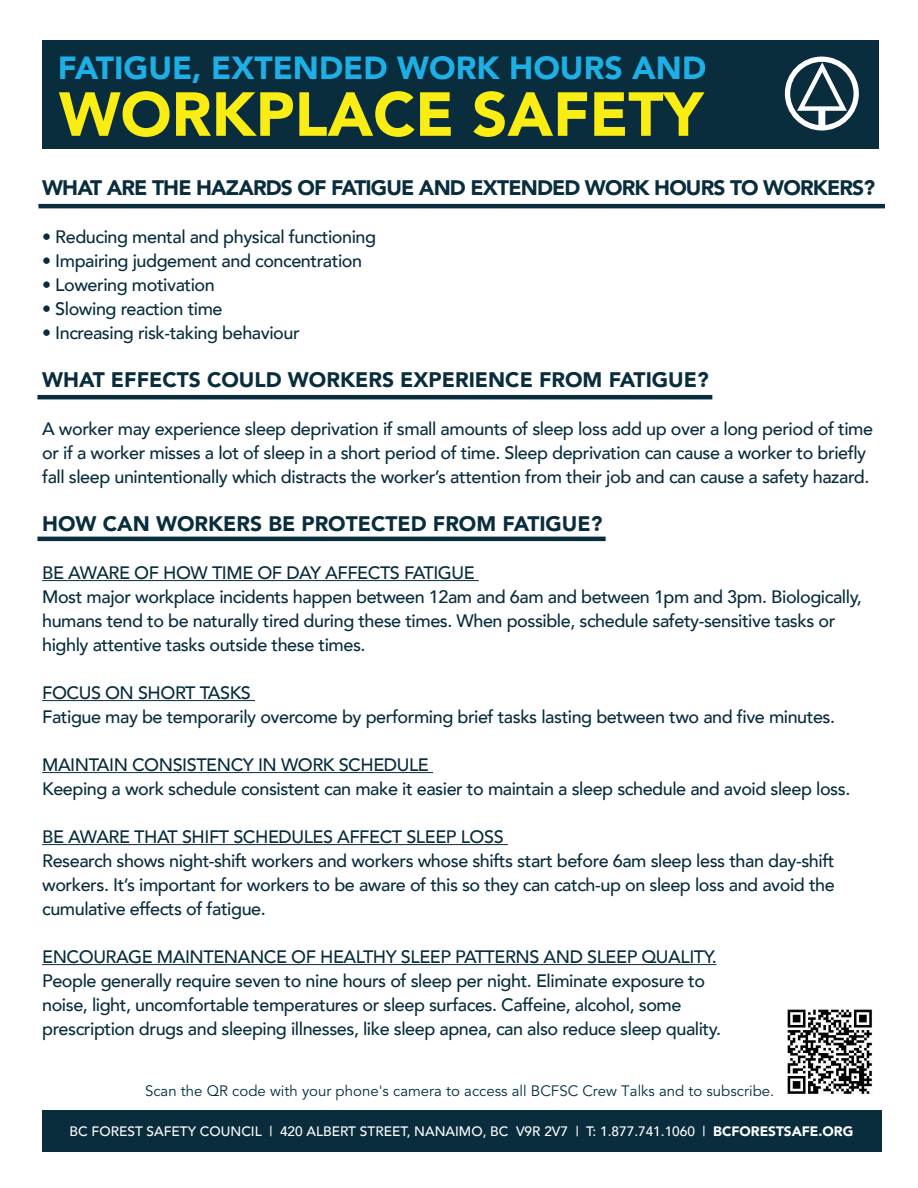
<style>
.page{position:relative;width:918px;height:1188px;background:#fff}
.page>*{position:absolute;margin:0;border:0;box-sizing:border-box;transform-origin:0 0}
.t1{font:900 61.5px "Avenir";color:#f9ed14}
.t2{font:900 31.95px "Avenir";color:#1dafe5}
.t3{font:900 21px "Avenir";color:#092d3d}
.t4{font:900 21px "Avenir";letter-spacing:-.04em;color:#092d3d}
.t5{font:500 18px/24px "Avenir";letter-spacing:-.025em;color:#092d3d}
.t6{font:15px "Avenir LT Std";color:#002f3f}
.t7{font:500 13.65px "Avenir";color:#fff}
.s1{font-weight:900}
</style>
<div class="page">
<div style="left:42px;top:1110px;width:840px;height:42px;background:#092d3d"></div>
<div style="left:42px;top:40px;width:837px;height:108px;background:#092d3d"></div>
<svg style="left:785px;top:57px;width:74px;height:74px"></svg>
<hr style="left:42px;top:580px;width:437px;height:1px;background:#092d3d">
<hr style="left:42px;top:700px;width:213px;height:1px;background:#092d3d">
<hr style="left:42px;top:772px;width:391px;height:1px;background:#092d3d">
<hr style="left:42px;top:844px;width:466px;height:1px;background:#092d3d">
<hr style="left:42px;top:964px;width:674px;height:1px;background:#092d3d">
<hr style="left:38px;top:204px;width:847px;height:4px;background:#092d3d">
<hr style="left:37px;top:395px;width:675px;height:4px;background:#092d3d">
<hr style="left:37px;top:537px;width:569px;height:4px;background:#092d3d">
<img style="left:787px;top:1009px;width:86px;height:86px">
<h2 class="t2" style="left:58px;top:41px;width:650px">FATIGUE, EXTENDED WORK HOURS AND</h2>
<h1 class="t1" style="left:59px;top:62px;width:646px">WORKPLACE SAFETY</h1>
<p class="t4" style="left:42px;top:170px;width:835px">WHAT ARE THE HAZARDS OF FATIGUE AND EXTENDED WORK HOURS TO WORKERS?</p>
<p class="t5" style="left:42px;top:224px;width:335px">• Reducing mental and physical functioning</p>
<p class="t5" style="left:42px;top:248px;width:322px">• Impairing judgement and concentration</p>
<p class="t5" style="left:42px;top:272px;width:174px">• Lowering motivation</p>
<p class="t5" style="left:42px;top:296px;width:182px">• Slowing reaction time</p>
<p class="t5" style="left:42px;top:320px;width:259px">• Increasing risk-taking behaviour</p>
<p class="t3" style="left:42px;top:362px;width:668px">WHAT EFFECTS COULD WORKERS EXPERIENCE FROM FATIGUE?</p>
<p class="t5" style="left:42px;top:416px;width:832px">A worker may experience sleep deprivation if small amounts of sleep loss add up over a long period of time or if a worker misses a lot of sleep in a short period of time. Sleep deprivation can cause a worker to briefly fall sleep unintentionally which distracts the worker’s attention from their job and can cause a safety hazard.</p>
<p class="t3" style="left:42px;top:506px;width:562px">HOW CAN WORKERS BE PROTECTED FROM FATIGUE?</p>
<p class="t5" style="left:42px;top:560px;width:821px">BE AWARE OF HOW TIME OF DAY AFFECTS FATIGUE<br>Most major workplace incidents happen between 12am and 6am and between 1pm and 3pm. Biologically, humans tend to be naturally tired during these times. When possible, schedule safety-sensitive tasks or highly attentive tasks outside these times.</p>
<p class="t5" style="left:42px;top:680px;width:795px">FOCUS ON SHORT TASKS<br>Fatigue may be temporarily overcome by performing brief tasks lasting between two and five minutes.</p>
<p class="t5" style="left:42px;top:752px;width:810px">MAINTAIN CONSISTENCY IN WORK SCHEDULE<br>Keeping a work schedule consistent can make it easier to maintain a sleep schedule and avoid sleep loss.</p>
<p class="t5" style="left:42px;top:824px;width:794px">BE AWARE THAT SHIFT SCHEDULES AFFECT SLEEP LOSS<br>Research shows night-shift workers and workers whose shifts start before 6am sleep less than day-shift workers. It’s important for workers to be aware of this so they can catch-up on sleep loss and avoid the cumulative effects of fatigue.</p>
<p class="t5" style="left:42px;top:944px;width:680px">ENCOURAGE MAINTENANCE OF HEALTHY SLEEP PATTERNS AND SLEEP QUALITY.<br>People generally require seven to nine hours of sleep per night. Eliminate exposure to noise, light, uncomfortable temperatures or sleep surfaces. Caffeine, alcohol, some prescription drugs and sleeping illnesses, like sleep apnea, can also reduce sleep quality.</p>
<p class="t6" style="left:145px;top:1082px;width:631px">Scan the QR code with your phone's camera to access all BCFSC Crew Talks and to subscribe.</p>
<p class="t7" style="left:70px;top:1119px;width:785px">BC FOREST SAFETY COUNCIL | 420 ALBERT STREET, NANAIMO, BC V9R 2V7 | T: 1.877.741.1060 | <span class="s1">BCFORESTSAFE.ORG</span></p>
</div>
